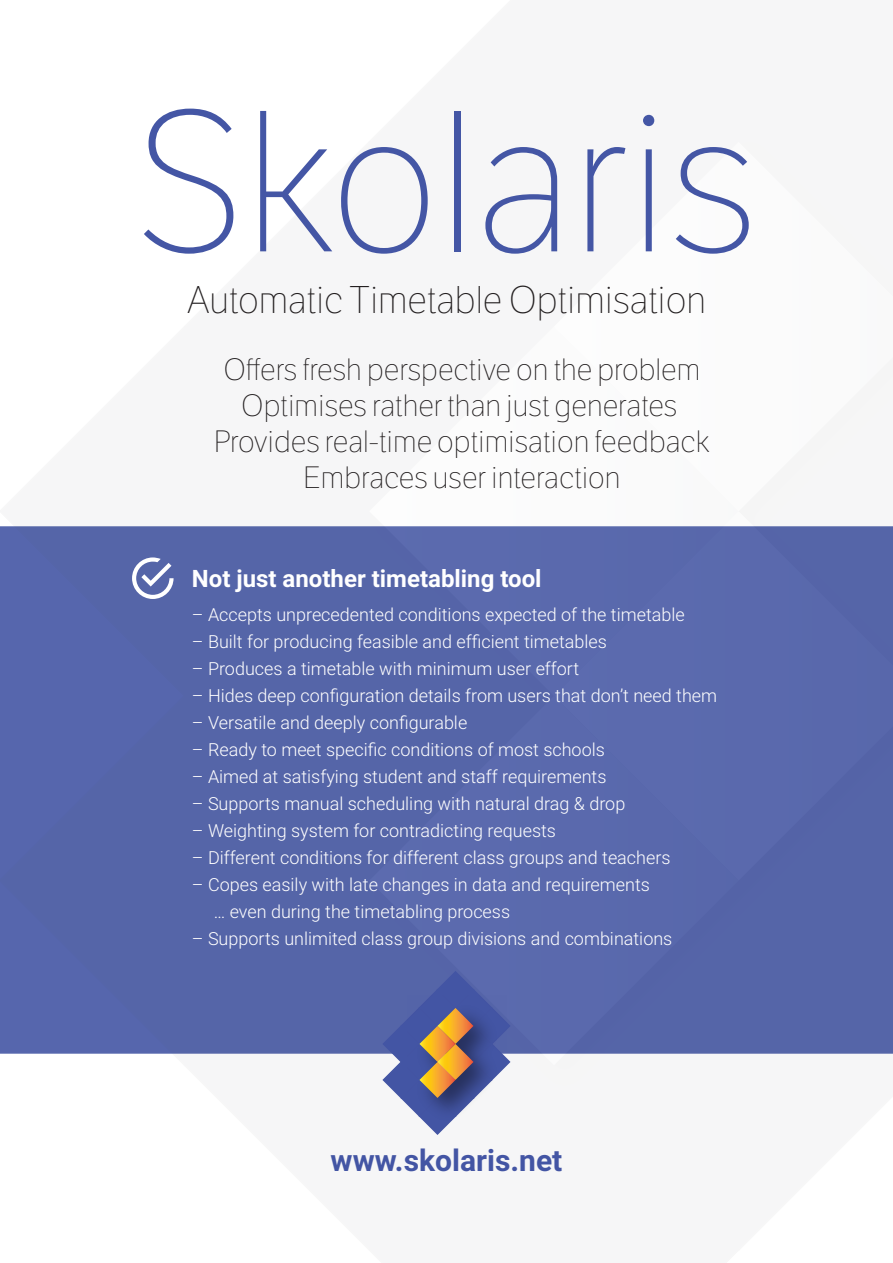
<style>
.page{position:relative;width:893px;height:1263px;background:#fff}
.page>*{position:absolute;margin:0;border:0;box-sizing:border-box;transform-origin:0 0}
.t1{font:100 195px "LFT Etica Display";color:#4456a5}
.t2{font:100 37.5px "LFT Etica Display";color:#231f20}
.t3{font:100 30px/36px "LFT Etica Display";color:#231f20;text-align:center}
.t4{font:700 30px "Roboto";color:#4355a4}
.t5{font:700 24px "Roboto";color:#fff}
.t6{font:300 18px/27px "Roboto";color:#fff}
</style>
<div class="page">
<div style="left:0;top:526px;width:358px;height:168px;background:#5565a8"></div>
<div style="left:0;top:694px;width:358px;height:360px;background:#5565a8"></div>
<div style="left:182px;top:878px;width:176px;height:176px;background:#5565a8"></div>
<div style="left:358px;top:526px;width:535px;height:528px;background:#5565a8"></div>
<div style="left:369px;top:526px;width:185px;height:170px;background:#5565a8"></div>
<div style="left:554px;top:526px;width:339px;height:354px;background:#5969ad"></div>
<div style="left:369px;top:696px;width:369px;height:358px;background:#5a69ad"></div>
<svg style="left:381px;top:970px;width:131px;height:165px"></svg>
<svg style="left:132px;top:557px;width:42px;height:42px"></svg>
<h1 class="t1" style="left:135px;top:74px;width:623px">Skolaris</h1>
<h2 class="t2" style="left:187px;top:279px;width:521px">Automatic Timetable Optimisation</h2>
<h3 class="t3" style="left:214px;top:353px;width:498px">Offers fresh perspective on the problem Optimises rather than just generates Provides real-time optimisation feedback Embraces user interaction</h3>
<h3 class="t5" style="left:192px;top:562px;width:351px">Not just another timetabling tool</h3>
<p class="t6" style="left:192px;top:600px;width:494px">– Accepts unprecedented conditions expected of the timetable</p>
<p class="t6" style="left:192px;top:627px;width:417px">– Built for producing feasible and efficient timetables</p>
<p class="t6" style="left:192px;top:654px;width:389px">– Produces a timetable with minimum user effort</p>
<p class="t6" style="left:192px;top:681px;width:527px">– Hides deep configuration details from users that don’t need them</p>
<p class="t6" style="left:192px;top:708px;width:277px">– Versatile and deeply configurable</p>
<p class="t6" style="left:192px;top:735px;width:414px">– Ready to meet specific conditions of most schools</p>
<p class="t6" style="left:192px;top:762px;width:416px">– Aimed at satisfying student and staff requirements</p>
<p class="t6" style="left:192px;top:789px;width:435px">– Supports manual scheduling with natural drag &amp; drop</p>
<p class="t6" style="left:192px;top:816px;width:366px">– Weighting system for contradicting requests</p>
<p class="t6" style="left:192px;top:843px;width:480px">– Different conditions for different class groups and teachers</p>
<p class="t6" style="left:214px;top:870px;width:438px;text-indent:-22px">– Copes easily with late changes in data and requirements … even during the timetabling process</p>
<p class="t6" style="left:192px;top:924px;width:482px">– Supports unlimited class group divisions and combinations</p>
<h3 class="t4" style="left:331px;top:1140px;width:233px">www.skolaris.net</h3>
</div>
